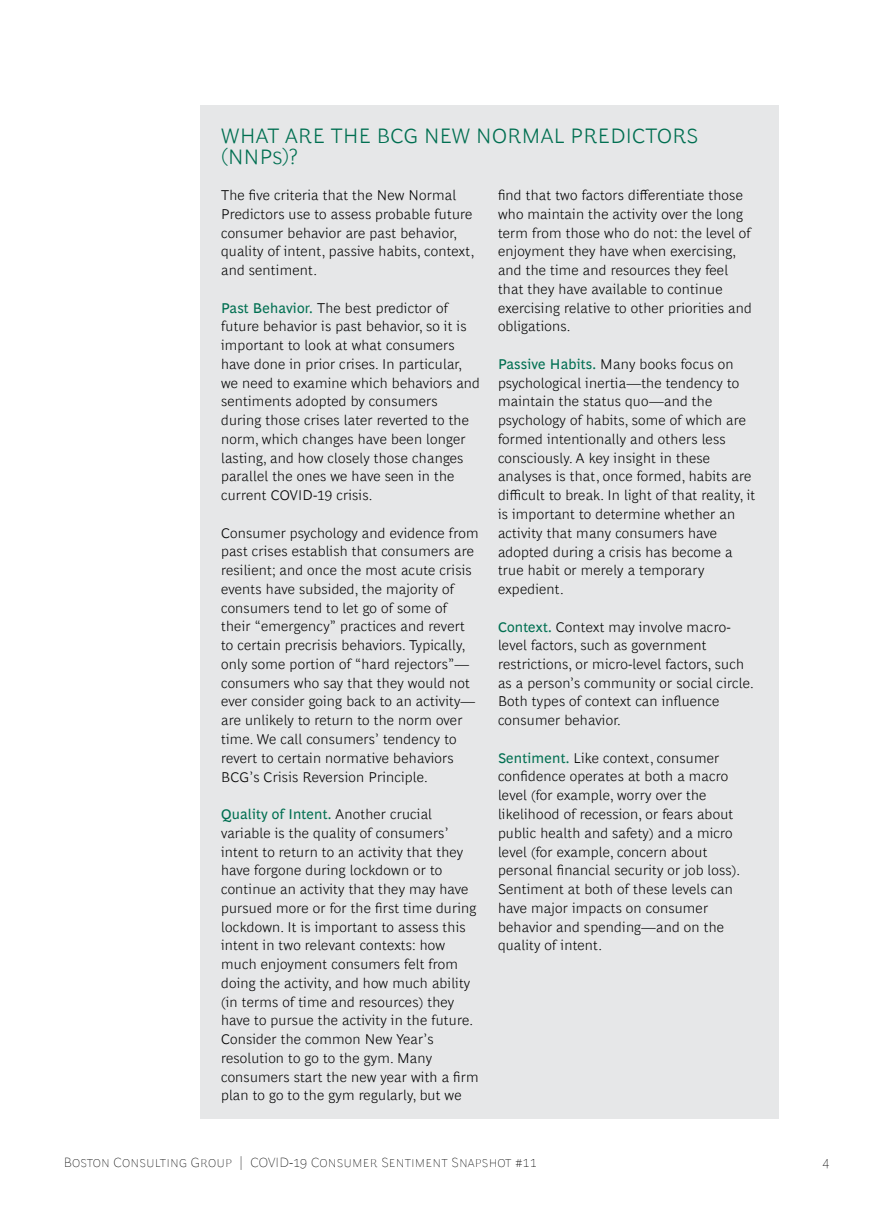
<style>
.page{position:relative;width:893px;height:1212px;background:#fff}
.page>*{position:absolute;margin:0;border:0;box-sizing:border-box;transform-origin:0 0}
.t1{font:300 21px/21px "Henderson BCG Sans";letter-spacing:.015em;color:#006f51}
.t2{font:300 14.25px/18.8px "Henderson BCG Sans";letter-spacing:.015em;color:#000}
.t3{font:100 13.5px "Henderson BCG Sans";letter-spacing:.01em;color:#000}
.s1{font-weight:400;color:#006f51}
</style>
<div class="page">
<div style="left:200px;top:106px;width:578px;height:1013px;background:#e6e7e8"></div>
<h1 class="t1" style="left:221px;top:124px;width:479px">WHAT ARE THE BCG NEW NORMAL PREDICTORS (NNPs)?</h1>
<p class="t2" style="left:221px;top:185px;width:255px">The five criteria that the New Normal Predictors use to assess probable future consumer behavior are past behavior, quality of intent, passive habits, context, and sentiment.</p>
<p class="t2" style="left:221px;top:297px;width:260px"><span class="s1">Past Behavior.</span> The best predictor of future behavior is past behavior, so it is important to look at what consumers have done in prior crises. In particular, we need to examine which behaviors and sentiments adopted by consumers during those crises later reverted to the norm, which changes have been longer lasting, and how closely those changes parallel the ones we have seen in the current COVID-19 crisis.</p>
<p class="t2" style="left:221px;top:522px;width:259px">Consumer psychology and evidence from past crises establish that consumers are resilient; and once the most acute crisis events have subsided, the majority of consumers tend to let go of some of their “emergency” practices and revert to certain precrisis behaviors. Typically, only some portion of “hard rejectors”— consumers who say that they would not ever consider going back to an activity— are unlikely to return to the norm over time. We call consumers’ tendency to revert to certain normative behaviors BCG’s Crisis Reversion Principle.</p>
<p class="t2" style="left:221px;top:803px;width:259px"><span class="s1">Quality of Intent.</span> Another crucial variable is the quality of consumers’ intent to return to an activity that they have forgone during lockdown or to continue an activity that they may have pursued more or for the first time during lockdown. It is important to assess this intent in two relevant contexts: how much enjoyment consumers felt from doing the activity, and how much ability (in terms of time and resources) they have to pursue the activity in the future.<br>Consider the common New Year’s resolution to go to the gym. Many consumers start the new year with a firm plan to go to the gym regularly, but we</p>
<p class="t2" style="left:498px;top:185px;width:255px">find that two factors differentiate those who maintain the activity over the long term from those who do not: the level of enjoyment they have when exercising, and the time and resources they feel that they have available to continue exercising relative to other priorities and obligations.</p>
<p class="t2" style="left:498px;top:353px;width:259px"><span class="s1">Passive Habits.</span> Many books focus on psychological inertia—the tendency to maintain the status quo—and the psychology of habits, some of which are formed intentionally and others less consciously. A key insight in these analyses is that, once formed, habits are difficult to break. In light of that reality, it is important to determine whether an activity that many consumers have adopted during a crisis has become a true habit or merely a temporary expedient.</p>
<p class="t2" style="left:498px;top:616px;width:257px"><span class="s1">Context.</span> Context may involve macro&shy;level factors, such as government restrictions, or micro-level factors, such as a person’s community or social circle.<br>Both types of context can influence consumer behavior.</p>
<p class="t2" style="left:498px;top:747px;width:244px"><span class="s1">Sentiment.</span> Like context, consumer confidence operates at both a macro level (for example, worry over the likelihood of recession, or fears about public health and safety) and a micro level (for example, concern about personal financial security or job loss).<br>Sentiment at both of these levels can have major impacts on consumer behavior and spending—and on the quality of intent.</p>
<p class="t3" style="left:64px;top:1152px;width:474px">Boston Consulting Group | COVID-19 Consumer Sentiment Snapshot #11</p>
<p class="t3" style="left:822px;top:1152px;width:9px">4</p>
</div>
